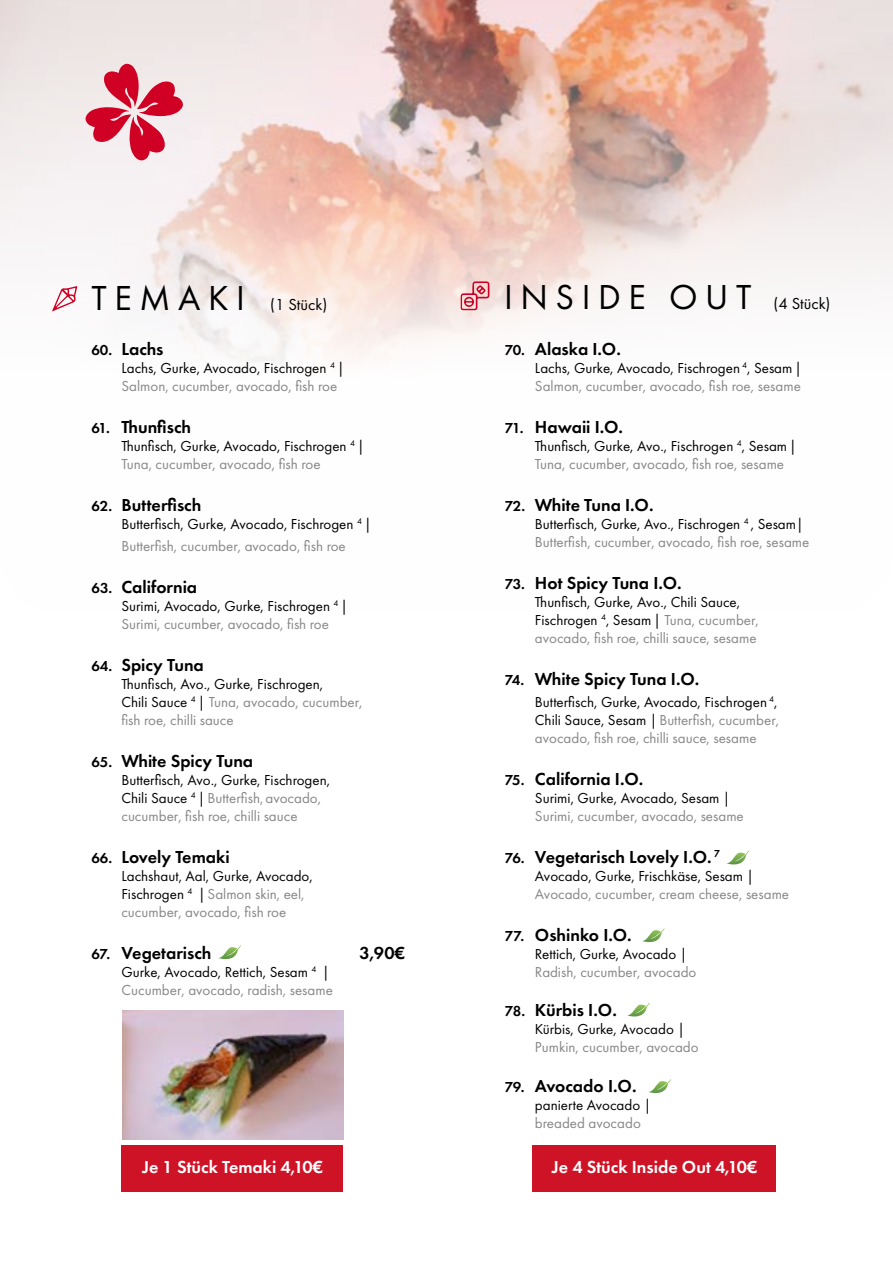
<style>
.page{position:relative;width:893px;height:1263px;background:#fff}
.page>*{position:absolute;margin:0;border:0;box-sizing:border-box;transform-origin:0 0}
.t1{font:36px "Futura PT";letter-spacing:.21em;color:#000}
.t2{font:600 18px "Futura PT";color:#000}
.t3{font:600 18px "Futura PT";color:#fff}
.t4{font:16.5px "Futura PT";color:#000}
.t5{font:15px/18px "Futura PT";color:#000}
.t6{font:15px/18px "Futura PT";color:#878787}
.s1{font-size:15px}
.s2{color:#878787}
.s3{color:#000}
</style>
<div class="page">
<img style="left:0;top:0;width:893px;height:364px">
<svg style="left:85px;top:64px;width:99px;height:97px;background:#e38999"></svg>
<svg style="left:52px;top:286px;width:25px;height:25px"></svg>
<svg style="left:461px;top:281px;width:28px;height:29px"></svg>
<svg style="left:218px;top:945px;width:23px;height:15px"></svg>
<svg style="left:642px;top:928px;width:23px;height:15px"></svg>
<svg style="left:627px;top:1003px;width:23px;height:14px"></svg>
<svg style="left:649px;top:1079px;width:22px;height:15px"></svg>
<svg style="left:726px;top:851px;width:23px;height:14px"></svg>
<div style="left:122px;top:1145px;width:221px;height:47px;background:#cf1326"></div>
<div style="left:532px;top:1145px;width:243px;height:47px;background:#cf1326"></div>
<img style="left:122px;top:1010px;width:221px;height:129px">
<h1 class="t1" style="left:92px;top:277px;width:155px">TEMAKI</h1>
<p class="t4" style="left:270px;top:295px;width:58px">(1 Stück)</p>
<h1 class="t1" style="left:504px;top:276px;width:249px">INSIDE OUT</h1>
<p class="t4" style="left:774px;top:294px;width:58px">(4 Stück)</p>
<p class="t2" style="left:91px;top:337px;width:73px"><span class="s1">60.</span> Lachs</p>
<p class="t5" style="left:121px;top:359px;width:225px">Lachs, Gurke, Avocado, Fischrogen <sup>4</sup> |<br><span class="s2">Salmon, cucumber, avocado, fish roe</span></p>
<p class="t2" style="left:91px;top:415px;width:101px"><span class="s1">61.</span> Thunfisch</p>
<p class="t5" style="left:121px;top:437px;width:245px">Thunfisch, Gurke, Avocado, Fischrogen <sup>4</sup> |<br><span class="s2">Tuna, cucumber, avocado, fish roe</span></p>
<p class="t2" style="left:91px;top:494px;width:111px"><span class="s1">62.</span> Butterfisch</p>
<p class="t5" style="left:121px;top:513px;width:252px;line-height:21.6px">Butterfisch, Gurke, Avocado, Fischrogen <sup>4</sup> |<br><span class="s2">Butterfish, cucumber, avocado, fish roe</span></p>
<p class="t2" style="left:91px;top:575px;width:107px"><span class="s1">63.</span> California</p>
<p class="t5" style="left:121px;top:596px;width:228px">Surimi, Avocado, Gurke, Fischrogen <sup>4</sup> |<br><span class="s2">Surimi, cucumber, avocado, fish roe</span></p>
<p class="t2" style="left:91px;top:653px;width:114px"><span class="s1">64.</span> Spicy Tuna</p>
<p class="t5" style="left:121px;top:674px;width:243px">Thunfisch, Avo., Gurke, Fischrogen,<br>Chili Sauce <sup>4</sup> | <span class="s2">Tuna, avocado, cucumber, fish roe, chilli sauce</span></p>
<p class="t2" style="left:91px;top:749px;width:163px"><span class="s1">65.</span> White Spicy Tuna</p>
<p class="t6" style="left:121px;top:770px;width:210px"><span class="s3">Butterfisch, Avo., Gurke, Fischrogen,<br>Chili Sauce</span> <sup>4</sup> <span class="s3">|</span> Butterfish, avocado, cucumber, fish roe, chilli sauce</p>
<p class="t2" style="left:91px;top:845px;width:140px"><span class="s1">66.</span> Lovely Temaki</p>
<p class="t5" style="left:121px;top:867px;width:193px">Lachshaut, Aal, Gurke, Avocado,<br>Fischrogen <sup>4</sup> | <span class="s2">Salmon skin, eel, cucumber, avocado, fish roe</span></p>
<p class="t2" style="left:91px;top:941px;width:122px"><span class="s1">67.</span> Vegetarisch</p>
<p class="t2" style="left:360px;top:941px;width:47px">3,90€</p>
<p class="t6" style="left:121px;top:963px;width:213px"><span class="s3">Gurke, Avocado, Rettich, Sesam</span> <sup>4</sup> <span class="s3">|<br></span>Cucumber, avocado, radish, sesame</p>
<p class="t2" style="left:505px;top:337px;width:117px"><span class="s1">70.</span> Alaska I.O.</p>
<p class="t6" style="left:535px;top:359px;width:269px"><span class="s3">Lachs, Gurke, Avocado, Fischrogen</span> <sup>4</sup><span class="s3">, Sesam|<br></span>Salmon, cucumber, avocado, fish roe, sesame</p>
<p class="t2" style="left:505px;top:415px;width:120px"><span class="s1">71.</span> Hawaii I.O.</p>
<p class="t5" style="left:535px;top:437px;width:263px">Thunfisch, Gurke, Avo., Fischrogen <sup>4</sup>, Sesam|<br><span class="s2">Tuna, cucumber, avocado, fish roe, sesame</span></p>
<p class="t2" style="left:505px;top:494px;width:150px"><span class="s1">72.</span> White Tuna I.O.</p>
<p class="t6" style="left:535px;top:515px;width:276px"><span class="s3">Butterfisch, Gurke, Avo., Fischrogen</span> <sup>4</sup> <span class="s3">, Sesam|<br></span>Butterfish, cucumber, avocado, fish roe, sesame</p>
<p class="t2" style="left:505px;top:572px;width:178px"><span class="s1">73.</span> Hot Spicy Tuna I.O.</p>
<p class="t5" style="left:535px;top:593px;width:225px">Thunfisch, Gurke, Avo., Chili Sauce,<br>Fischrogen <sup>4</sup>, Sesam| <span class="s2">Tuna, cucumber, avocado, fish roe, chilli sauce, sesame</span></p>
<p class="t2" style="left:505px;top:668px;width:196px"><span class="s1">74.</span> White Spicy Tuna I.O.</p>
<p class="t5" style="left:535px;top:692px;width:246px;text-align:justify">Butterfisch, Gurke, Avocado, Fischrogen <sup>4</sup>, Chili Sauce, Sesam | <span class="s2">Butterfish, cucumber, avocado, fish roe, chilli sauce, sesame</span></p>
<p class="t2" style="left:505px;top:767px;width:140px"><span class="s1">75.</span> California I.O.</p>
<p class="t5" style="left:535px;top:789px;width:197px">Surimi, Gurke, Avocado, Sesam |</p>
<p class="t6" style="left:535px;top:807px;width:210px">Surimi, cucumber, avocado, sesame</p>
<p class="t2" style="left:505px;top:845px;width:217px"><span class="s1">76.</span> Vegetarisch Lovely I.O. <sup>7</sup></p>
<p class="t5" style="left:535px;top:867px;width:221px">Avocado, Gurke, Frischkäse, Sesam |</p>
<p class="t6" style="left:535px;top:885px;width:256px">Avocado, cucumber, cream cheese, sesame</p>
<p class="t2" style="left:505px;top:923px;width:128px"><span class="s1">77.</span> Oshinko I.O.</p>
<p class="t5" style="left:535px;top:945px;width:154px">Rettich, Gurke, Avocado |</p>
<p class="t6" style="left:535px;top:963px;width:163px">Radish, cucumber, avocado</p>
<p class="t2" style="left:505px;top:999px;width:113px"><span class="s1">78.</span> Kürbis I.O.</p>
<p class="t5" style="left:535px;top:1020px;width:151px">Kürbis, Gurke, Avocado |</p>
<p class="t6" style="left:535px;top:1038px;width:165px">Pumkin, cucumber, avocado</p>
<p class="t2" style="left:505px;top:1075px;width:133px"><span class="s1">79.</span> Avocado I.O.</p>
<p class="t5" style="left:535px;top:1096px;width:118px">panierte Avocado |</p>
<p class="t6" style="left:535px;top:1114px;width:107px">breaded avocado</p>
<p class="t3" style="left:142px;top:1156px;width:182px">Je 1 Stück Temaki 4,10€</p>
<p class="t3" style="left:552px;top:1156px;width:207px">Je 4 Stück Inside Out 4,10€</p>
</div>
